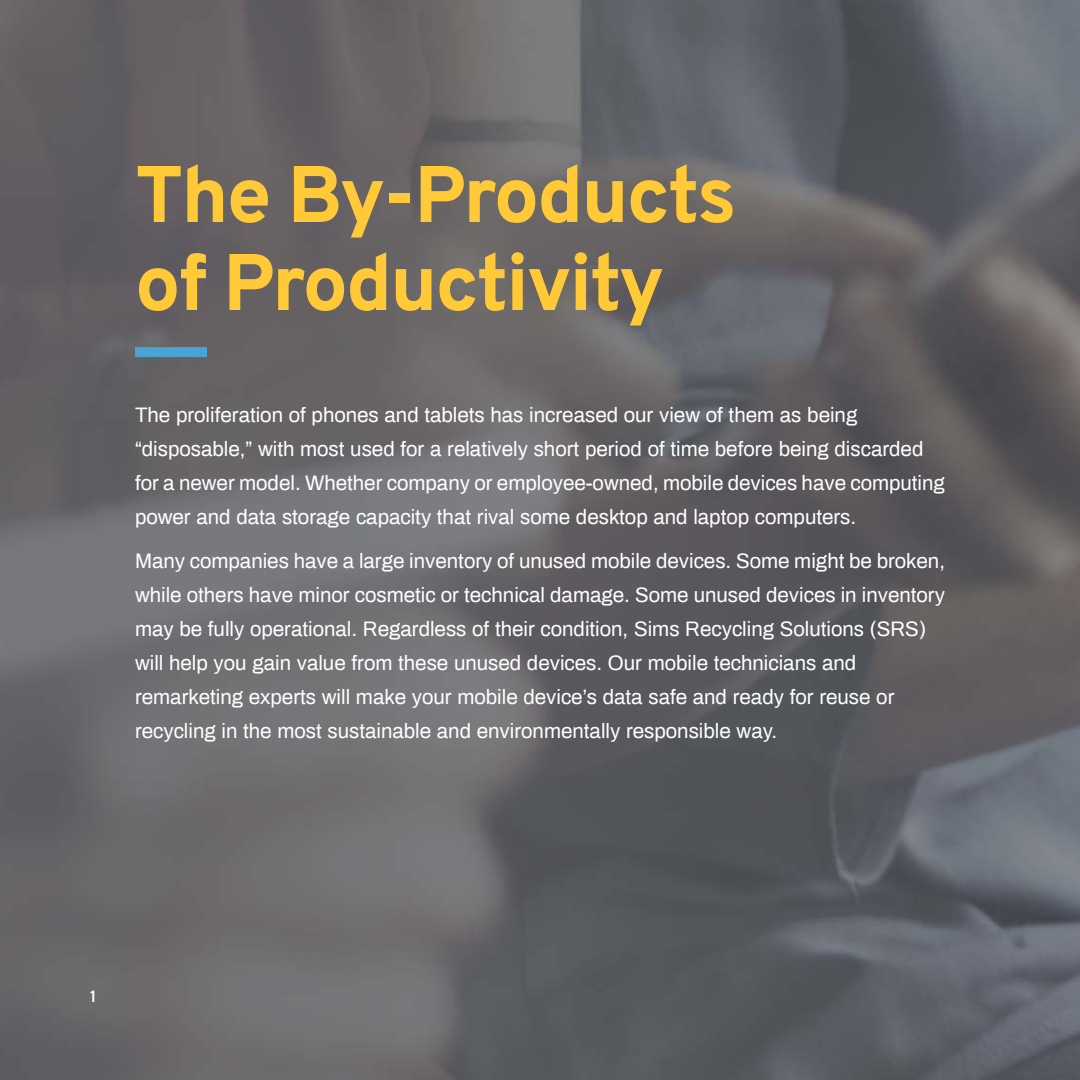
<style>
.page{position:relative;width:1080px;height:1080px;background:#fff}
.page>*{position:absolute;margin:0;border:0;box-sizing:border-box;transform-origin:0 0}
.t1{font:800 80px "Overpass";letter-spacing:-.025em;color:#ffc938}
.t2{font:20.4px/34px "Archivo";color:#fff}
.t3{font:700 16px "Overpass";color:#fff}
</style>
<div class="page">
<img style="left:0;top:0;width:1080px;height:1080px">
<div style="left:135px;top:347px;width:72px;height:10px;background:#4aa3d5"></div>
<p class="t1" style="left:135px;top:137px;width:603px">The By-Products</p>
<p class="t1" style="left:135px;top:225px;width:531px">of Productivity</p>
<p class="t2" style="left:135px;top:397px;width:724px">The proliferation of phones and tablets has increased our view of them as being</p>
<p class="t2" style="left:135px;top:431px;width:790px">“disposable,” with most used for a relatively short period of time before being discarded</p>
<p class="t2" style="left:135px;top:465px;width:811px">for a newer model. Whether company or employee-owned, mobile devices have computing</p>
<p class="t2" style="left:135px;top:499px;width:723px">power and data storage capacity that rival some desktop and laptop computers.</p>
<p class="t2" style="left:135px;top:543px;width:812px">Many companies have a large inventory of unused mobile devices. Some might be broken,</p>
<p class="t2" style="left:135px;top:577px;width:812px">while others have minor cosmetic or technical damage. Some unused devices in inventory</p>
<p class="t2" style="left:135px;top:611px;width:792px">may be fully operational. Regardless of their condition, Sims Recycling Solutions (SRS) will help you gain value from these unused devices. Our mobile technicians and</p>
<p class="t2" style="left:135px;top:679px;width:761px">remarketing experts will make your mobile device’s data safe and ready for reuse or recycling in the most sustainable and environmentally responsible way.</p>
<p class="t3" style="left:90px;top:985px;width:8px">1</p>
</div>
